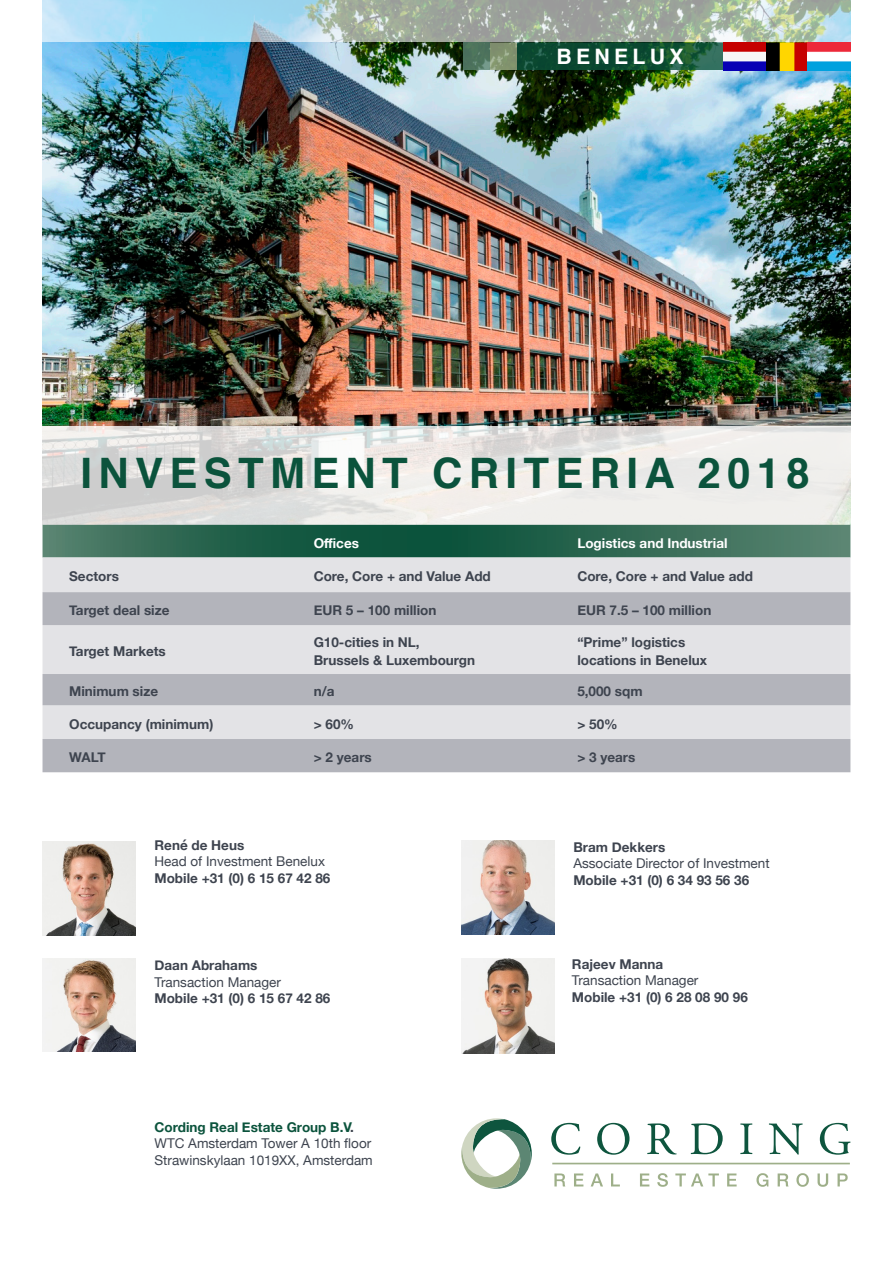
<style>
.page{position:relative;width:893px;height:1263px;background:#fff}
.page>*{position:absolute;margin:0;border:0;box-sizing:border-box;transform-origin:0 0}
.t1{font:700 42px "Helvetica";letter-spacing:.15em;color:#0b533c}
.t2{font:700 21.3px "Helvetica";letter-spacing:.2em;color:#fff}
.t3{font:700 13.5px/18px "Helvetica Neue";color:#3e444f}
.t4{font:13.5px "Helvetica Neue";color:#3e444f}
.t5{font:700 13.5px "Helvetica Neue";color:#fff}
.t6{font:700 13.5px "Helvetica Neue";color:#0b533c}
.s1{color:#3e444f}
</style>
<div class="page">
<img style="left:43px;top:0;width:808px;height:525px">
<svg style="left:551px;top:1123px;width:29px;height:32px"></svg>
<svg style="left:597px;top:1123px;width:32px;height:32px"></svg>
<svg style="left:647px;top:1123px;width:30px;height:31px"></svg>
<svg style="left:691px;top:1123px;width:32px;height:31px"></svg>
<svg style="left:740px;top:1123px;width:12px;height:31px"></svg>
<svg style="left:769px;top:1123px;width:34px;height:32px"></svg>
<svg style="left:820px;top:1123px;width:30px;height:32px"></svg>
<svg style="left:554px;top:1173px;width:11px;height:13px"></svg>
<svg style="left:574px;top:1173px;width:9px;height:13px"></svg>
<svg style="left:591px;top:1173px;width:12px;height:13px"></svg>
<svg style="left:611px;top:1173px;width:9px;height:13px"></svg>
<svg style="left:640px;top:1173px;width:9px;height:13px"></svg>
<svg style="left:657px;top:1173px;width:11px;height:14px"></svg>
<svg style="left:675px;top:1173px;width:44px;height:13px"></svg>
<svg style="left:727px;top:1173px;width:10px;height:13px"></svg>
<svg style="left:756px;top:1173px;width:12px;height:14px"></svg>
<svg style="left:778px;top:1173px;width:11px;height:13px"></svg>
<svg style="left:796px;top:1173px;width:13px;height:14px"></svg>
<svg style="left:817px;top:1173px;width:11px;height:14px"></svg>
<svg style="left:837px;top:1173px;width:11px;height:13px"></svg>
<hr style="left:552px;top:1163px;width:298px;height:1px;background:#9eaf89">
<svg style="left:461px;top:1118px;width:71px;height:71px"></svg>
<svg style="left:517px;top:43px;width:206px;height:27px;background:#135137"></svg>
<svg style="left:43px;top:525px;width:807px;height:32px;background:#2c6751"></svg>
<div style="left:43px;top:557px;width:807px;height:35px;background:#e3e3e6"></div>
<svg style="left:43px;top:592px;width:807px;height:180px;background:#c9c9ce"></svg>
<img style="left:43px;top:841px;width:93px;height:94px">
<img style="left:43px;top:958px;width:93px;height:93px">
<img style="left:461px;top:840px;width:93px;height:95px">
<img style="left:723px;top:43px;width:127px;height:27px">
<svg style="left:490px;top:43px;width:27px;height:27px"></svg>
<img style="left:461px;top:959px;width:93px;height:94px">
<svg style="left:463px;top:43px;width:27px;height:27px"></svg>
<p class="t2" style="left:556px;top:39px;width:129px">BENELUX</p>
<p class="t1" style="left:81px;top:439px;width:731px">INVESTMENT CRITERIA 2018</p>
<p class="t5" style="left:314px;top:532px;width:47px">Offices</p>
<p class="t5" style="left:577px;top:532px;width:152px">Logistics and Industrial</p>
<p class="t3" style="left:69px;top:568px;width:51px">Sectors</p>
<p class="t3" style="left:314px;top:568px;width:179px">Core, Core + and Value Add</p>
<p class="t3" style="left:577px;top:568px;width:177px">Core, Core + and Value add</p>
<p class="t3" style="left:69px;top:602px;width:102px">Target deal size</p>
<p class="t3" style="left:314px;top:602px;width:124px">EUR 5 – 100 million</p>
<p class="t3" style="left:577px;top:602px;width:135px">EUR 7.5 – 100 million</p>
<p class="t3" style="left:69px;top:643px;width:98px">Target Markets</p>
<p class="t3" style="left:314px;top:634px;width:163px">G10-cities in NL,<br>Brussels &amp; Luxembourgn</p>
<p class="t3" style="left:577px;top:634px;width:131px">“Prime” logistics locations in Benelux</p>
<p class="t3" style="left:69px;top:683px;width:90px">Minimum size</p>
<p class="t3" style="left:314px;top:683px;width:22px">n/a</p>
<p class="t3" style="left:577px;top:683px;width:67px">5,000 sqm</p>
<p class="t3" style="left:69px;top:715px;width:146px">Occupancy (minimum)</p>
<p class="t3" style="left:314px;top:715px;width:42px">&gt; 60%</p>
<p class="t3" style="left:577px;top:715px;width:42px">&gt; 50%</p>
<p class="t3" style="left:69px;top:749px;width:38px">WALT</p>
<p class="t3" style="left:314px;top:749px;width:60px">&gt; 2 years</p>
<p class="t3" style="left:577px;top:749px;width:60px">&gt; 3 years</p>
<p class="t3" style="left:154px;top:836px;width:91px">René de Heus</p>
<p class="t4" style="left:154px;top:852px;width:172px">Head of Investment Benelux</p>
<p class="t3" style="left:154px;top:869px;width:177px">Mobile +31 (0) 6 15 67 42 86</p>
<p class="t3" style="left:154px;top:957px;width:104px">Daan Abrahams</p>
<p class="t4" style="left:154px;top:972px;width:128px">Transaction Manager</p>
<p class="t3" style="left:154px;top:990px;width:177px">Mobile +31 (0) 6 15 67 42 86</p>
<p class="t6" style="left:154px;top:1116px;width:201px">Cording Real Estate Group B.V<span class="s1">.</span></p>
<p class="t4" style="left:154px;top:1133px;width:218px">WTC Amsterdam Tower A 10th floor</p>
<p class="t4" style="left:154px;top:1150px;width:220px">Strawinskylaan 1019XX, Amsterdam</p>
<p class="t3" style="left:573px;top:838px;width:93px">Bram Dekkers</p>
<p class="t4" style="left:573px;top:854px;width:198px">Associate Director of Investment</p>
<p class="t3" style="left:573px;top:871px;width:177px">Mobile +31 (0) 6 34 93 56 36</p>
<p class="t3" style="left:572px;top:955px;width:93px">Rajeev Manna</p>
<p class="t4" style="left:572px;top:971px;width:128px">Transaction Manager</p>
<p class="t3" style="left:572px;top:988px;width:177px">Mobile +31 (0) 6 28 08 90 96</p>
</div>
